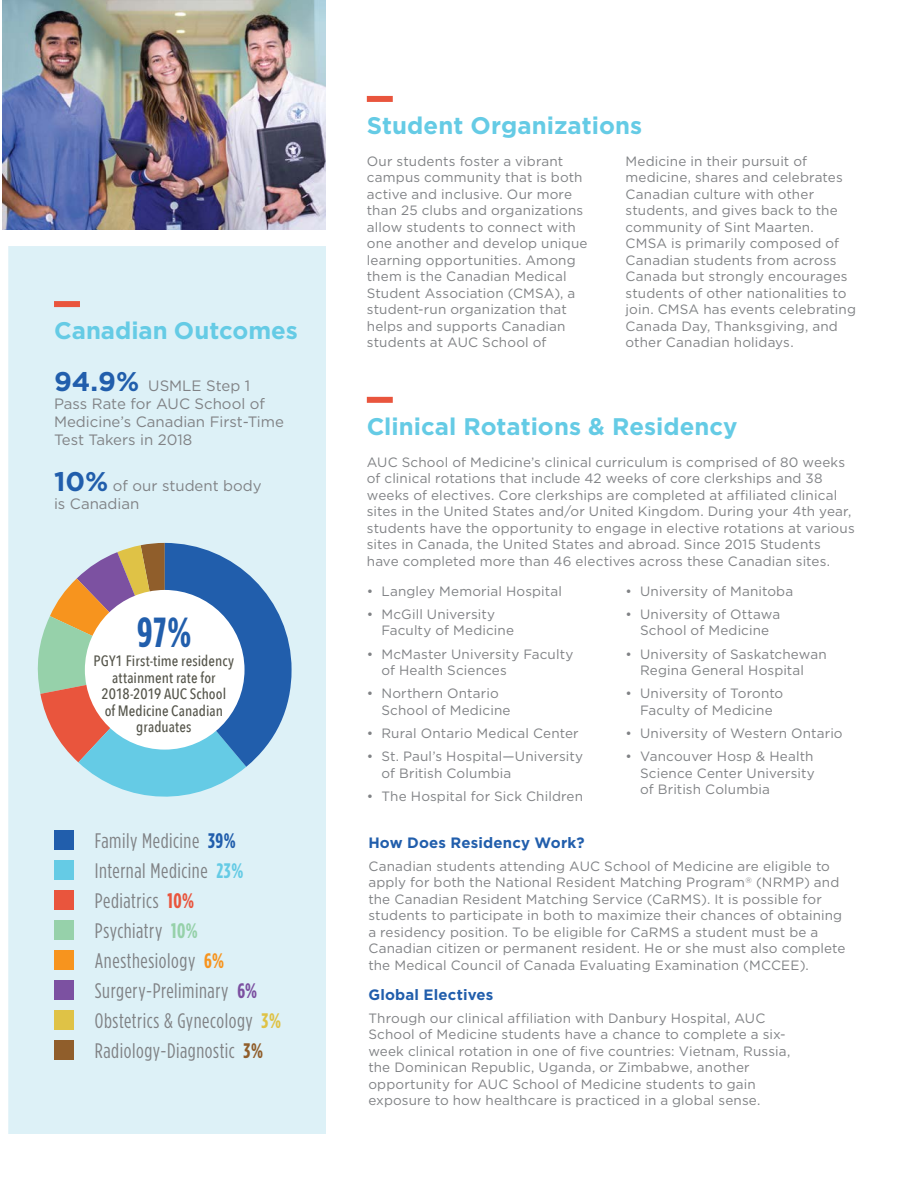
<style>
.page{position:relative;width:918px;height:1188px;background:#fff}
.page>*{position:absolute;margin:0;border:0;box-sizing:border-box;transform-origin:0 0}
.t1{font:700 condensed 42px "Gotham HTF";color:#215eac}
.t2{font:700 24px "Gotham HTF";color:#65cbe5}
.t3{font:condensed 21px/30px "Gotham HTF";letter-spacing:.025em;color:#808285}
.t4{font:15px/18px "Gotham HTF";color:#808285}
.t5{font:500 15px/16.5px "Avenir Next Condensed";letter-spacing:.005em;color:#55554b;text-align:center}
.t6{font:700 15px "Gotham HTF";letter-spacing:.01em;color:#215eac}
.t7{font:13.5px/16.5px "Gotham HTF";letter-spacing:.01em;color:#808285}
.s1{font-weight:700;font-size:27px;color:#215eac}
.s2{font-weight:700;color:#215eac}
.s3{font-weight:700;color:#65cbe5}
.s4{font-weight:700;color:#e9553d}
.s5{font-weight:700;color:#96d1aa}
.s6{font-weight:700;color:#f7941e}
.s7{font-weight:700;color:#7c51a1}
.s8{font-weight:700;color:#dfc246}
.s9{font-weight:700;color:#905e2b}
</style>
<div class="page">
<div style="left:0;top:238px;width:325px;height:896px;background:#ddf1f7"></div>
<div style="left:0;top:0;width:8px;height:1144px;background:#fff"></div>
<div style="left:54px;top:301px;width:26px;height:6px;background:#e9553d"></div>
<div style="left:367px;top:397px;width:26px;height:6px;background:#e9553d"></div>
<div style="left:367px;top:96px;width:26px;height:6px;background:#e9553d"></div>
<div style="left:54px;top:1040px;width:20px;height:20px;background:#905e2b"></div>
<div style="left:54px;top:1010px;width:20px;height:20px;background:#dfc246"></div>
<div style="left:54px;top:980px;width:20px;height:20px;background:#7c51a1"></div>
<div style="left:54px;top:950px;width:20px;height:20px;background:#f7941e"></div>
<div style="left:54px;top:920px;width:20px;height:20px;background:#96d1aa"></div>
<div style="left:54px;top:890px;width:20px;height:20px;background:#e9553d"></div>
<div style="left:54px;top:860px;width:20px;height:20px;background:#65cbe5"></div>
<div style="left:54px;top:830px;width:20px;height:20px;background:#215eac"></div>
<div style="left:0;top:230px;width:332px;height:16px;background:#fff"></div>
<img style="left:3px;top:0;width:322px;height:230px">
<svg style="left:37px;top:543px;width:255px;height:254px"></svg>
<div style="left:85px;top:590px;width:160px;height:160px;background:#fff;border-radius:50%"></div>
<p class="t2" style="left:54px;top:317px;width:245px">Canadian Outcomes</p>
<p class="t4" style="left:54px;top:377px;width:232px"><span class="s1">94.9%</span> USMLE Step 1<br>Pass Rate for AUC School of<br>Medicine’s Canadian First-Time<br>Test Takers in 2018</p>
<p class="t4" style="left:54px;top:477px;width:209px"><span class="s1">10%</span> of our student body is Canadian</p>
<p class="t1" style="left:137px;top:608px;width:56px">97%</p>
<p class="t5" style="left:93px;top:653px;width:142px">PGY1 First-time residency attainment rate for<br>2018-2019 AUC School<br>of Medicine Canadian graduates</p>
<p class="t3" style="left:95px;top:826px;width:188px">Family Medicine <span class="s2">39%<br></span>Internal Medicine <span class="s3">23%<br></span>Pediatrics <span class="s4">10%<br></span>Psychiatry <span class="s5">10%<br></span>Anesthesiology <span class="s6">6%<br></span>Surgery-Preliminary <span class="s7">6%<br></span>Obstetrics &amp; Gynecology <span class="s8">3%<br></span>Radiology-Diagnostic <span class="s9">3%</span></p>
<p class="t2" style="left:367px;top:112px;width:277px">Student Organizations</p>
<p class="t7" style="left:367px;top:153px;width:222px">Our students foster a vibrant campus community that is both active and inclusive. Our more than 25 clubs and organizations allow students to connect with one another and develop unique learning opportunities. Among them is the Canadian Medical<br>Student Association (CMSA), a student-run organization that helps and supports Canadian students at AUC School of</p>
<p class="t7" style="left:626px;top:152px;width:232px">Medicine in their pursuit of medicine, shares and celebrates<br>Canadian culture with other students, and gives back to the community of Sint Maarten.<br>CMSA is primarily composed of<br>Canadian students from across<br>Canada but strongly encourages students of other nationalities to join. CMSA has events celebrating<br>Canada Day, Thanksgiving, and other Canadian holidays.</p>
<p class="t2" style="left:367px;top:413px;width:372px">Clinical Rotations &amp; Residency</p>
<p class="t7" style="left:367px;top:453px;width:489px">AUC School of Medicine’s clinical curriculum is comprised of 80 weeks of clinical rotations that include 42 weeks of core clerkships and 38 weeks of electives. Core clerkships are completed at affliated clinical sites in the United States and/or United Kingdom. During your 4th year, students have the opportunity to engage in elective rotations at various sites in Canada, the United States and abroad. Since 2015 Students have completed more than 46 electives across these Canadian sites.</p>
<p class="t7" style="left:367px;top:582px;width:197px">• Langley Memorial Hospital</p>
<p class="t7" style="left:626px;top:582px;width:169px">• University of Manitoba</p>
<p class="t7" style="left:367px;top:606px;width:130px">• McGill University</p>
<p class="t7" style="left:626px;top:606px;width:156px">• University of Ottawa</p>
<p class="t7" style="left:381px;top:622px;width:134px">Faculty of Medicine</p>
<p class="t7" style="left:640px;top:622px;width:131px">School of Medicine</p>
<p class="t7" style="left:367px;top:645px;width:208px">• McMaster University Faculty</p>
<p class="t7" style="left:626px;top:645px;width:203px">• University of Saskatchewan</p>
<p class="t7" style="left:381px;top:662px;width:127px">of Health Sciences</p>
<p class="t7" style="left:640px;top:662px;width:166px">Regina General Hospital</p>
<p class="t7" style="left:367px;top:685px;width:134px">• Northern Ontario</p>
<p class="t7" style="left:626px;top:685px;width:159px">• University of Toronto</p>
<p class="t7" style="left:381px;top:702px;width:131px">School of Medicine</p>
<p class="t7" style="left:640px;top:702px;width:134px">Faculty of Medicine</p>
<p class="t7" style="left:367px;top:725px;width:213px">• Rural Ontario Medical Center</p>
<p class="t7" style="left:626px;top:725px;width:219px">• University of Western Ontario</p>
<p class="t7" style="left:367px;top:748px;width:218px">• St. Paul’s Hospital—University</p>
<p class="t7" style="left:626px;top:748px;width:189px">• Vancouver Hosp &amp; Health</p>
<p class="t7" style="left:381px;top:765px;width:131px">of British Columbia</p>
<p class="t7" style="left:640px;top:765px;width:176px">Science Center University</p>
<p class="t7" style="left:367px;top:788px;width:218px">• The Hospital for Sick Children</p>
<p class="t7" style="left:640px;top:781px;width:131px">of British Columbia</p>
<p class="t6" style="left:368px;top:834px;width:218px">How Does Residency Work?</p>
<p class="t7" style="left:368px;top:858px;width:479px">Canadian students attending AUC School of Medicine are eligible to apply for both the National Resident Matching Program<sup>®</sup> (NRMP) and the Canadian Resident Matching Service (CaRMS). It is possible for students to participate in both to maximize their chances of obtaining a residency position. To be eligible for CaRMS a student must be a Canadian citizen or permanent resident. He or she must also complete the Medical Council of Canada Evaluating Examination (MCCEE).</p>
<p class="t6" style="left:368px;top:986px;width:127px">Global Electives</p>
<p class="t7" style="left:368px;top:1010px;width:424px">Through our clinical affliation with Danbury Hospital, AUC School of Medicine students have a chance to complete a six&shy;week clinical rotation in one of fve countries: Vietnam, Russia, the Dominican Republic, Uganda, or Zimbabwe, another opportunity for AUC School of Medicine students to gain exposure to how healthcare is practiced in a global sense.</p>
</div>
